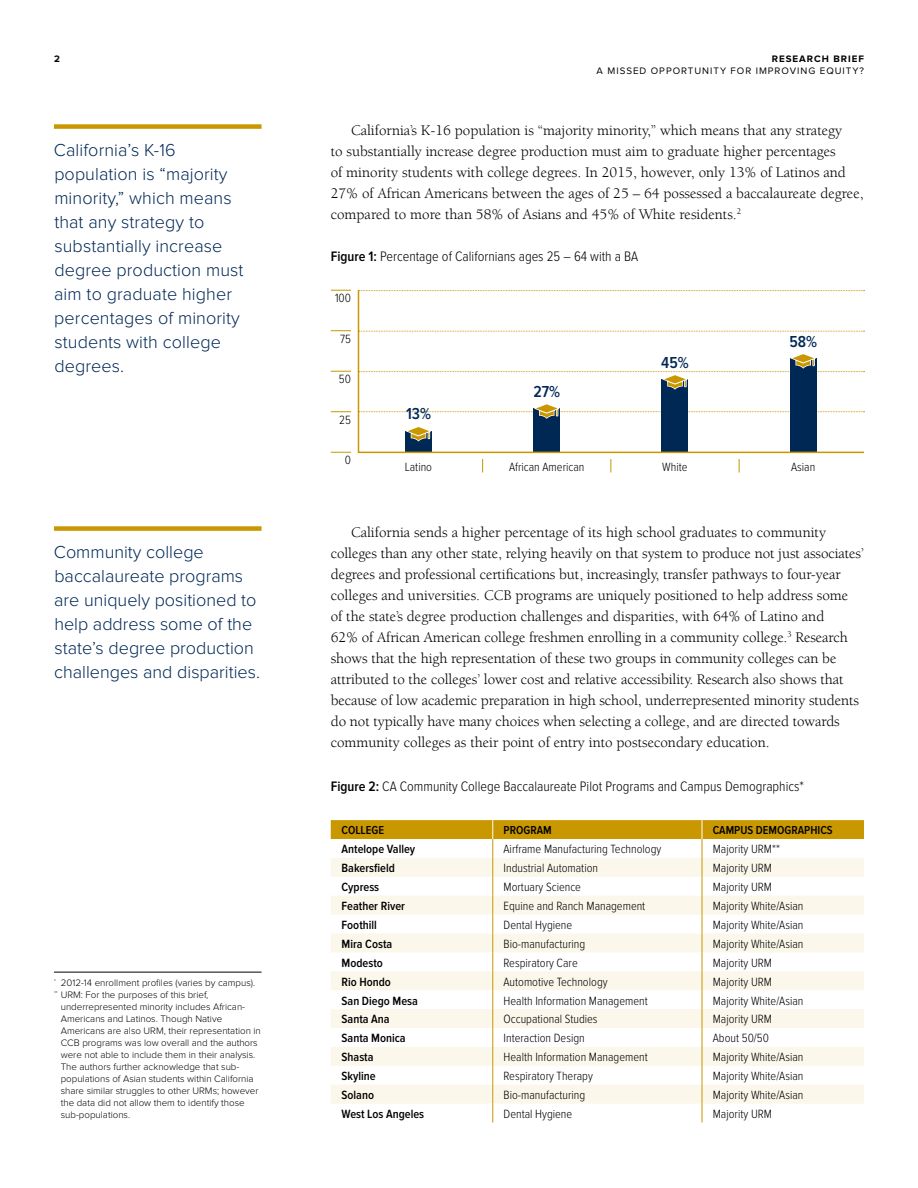
<style>
.page{position:relative;width:918px;height:1188px;background:#fff}
.page>*{position:absolute;margin:0;border:0;box-sizing:border-box;transform-origin:0 0}
.t1{font:300 18px/24px "Proxima Nova";letter-spacing:.005em;color:#002855}
.t2{font:600 16.5px "Proxima Nova Cond";color:#002855}
.t3{font:15px/21px "Berkeley UC Davis";color:#000}
.t4{font:300 14.25px "Proxima Nova Cond";color:#000}
.t5{font:300 12.3px "Proxima Nova Cond";color:#000}
.t6{font:600 12.3px "Proxima Nova Cond";color:#000}
.t7{font:600 12px "Proxima Nova Cond";color:#000}
.t8{font:300 9.75px/12px "Proxima Nova";color:#000}
.t9{font:9.75px "Proxima Nova";letter-spacing:.1em;color:#000}
.t10{font:700 9.75px "Proxima Nova";letter-spacing:.1em;color:#000}
.s1{font-weight:600}
</style>
<div class="page">
<div style="left:54px;top:526px;width:208px;height:5px;background:#c99700"></div>
<div style="left:54px;top:124px;width:208px;height:5px;background:#c99700"></div>
<svg style="left:331px;top:290px;width:20px;height:1px"></svg>
<svg style="left:331px;top:330px;width:20px;height:1px"></svg>
<svg style="left:331px;top:371px;width:20px;height:1px"></svg>
<svg style="left:331px;top:411px;width:20px;height:1px"></svg>
<svg style="left:331px;top:452px;width:20px;height:1px"></svg>
<svg style="left:482px;top:459px;width:1px;height:13px"></svg>
<svg style="left:611px;top:459px;width:1px;height:13px"></svg>
<svg style="left:739px;top:459px;width:1px;height:13px"></svg>
<svg style="left:357px;top:290px;width:508px;height:164px"></svg>
<svg style="left:331px;top:820px;width:533px;height:303px"></svg>
<hr style="left:54px;top:972px;width:208px;height:1px;background:#000">
<p class="t10" style="left:54px;top:54px;width:7px">2</p>
<p class="t1" style="left:54px;top:139px;width:191px">California’s K-16 population is “majority minority,” which means that any strategy to substantially increase degree production must aim to graduate higher percentages of minority students with college degrees.</p>
<p class="t1" style="left:54px;top:541px;width:208px">Community college baccalaureate programs are uniquely positioned to help address some of the state’s degree production challenges and disparities.</p>
<p class="t8" style="left:54px;top:977px;width:203px"><sup>*</sup> 2012-14 enrollment profiles (varies by campus). <sup>**</sup> URM: For the purposes of this brief,</p>
<p class="t8" style="left:61px;top:1001px;width:202px">underrepresented minority includes African-Americans and Latinos. Though Native Americans are also URM, their representation in CCB programs was low overall and the authors were not able to include them in their analysis.<br>The authors further acknowledge that sub&shy;populations of Asian students within California share similar struggles to other URMs; however the data did not allow them to identify those sub-populations.</p>
<p class="t10" style="left:772px;top:54px;width:94px">RESEARCH BRIEF</p>
<p class="t9" style="left:597px;top:66px;width:269px">A MISSED OPPORTUNITY FOR IMPROVING EQUITY?</p>
<p class="t3" style="left:331px;top:120px;width:534px;text-indent:20px">California’s K-16 population is “majority minority,” which means that any strategy<br>to substantially increase degree production must aim to graduate higher percentages<br>of minority students with college degrees. In 2015, however, only 13% of Latinos and 27% of African Americans between the ages of 25 – 64 possessed a baccalaureate degree, compared to more than 58% of Asians and 45% of White residents.<sup>2</sup></p>
<p class="t4" style="left:331px;top:248px;width:309px"><span class="s1">Figure 1:</span> Percentage of Californians ages 25 – 64 with a BA</p>
<p class="t5" style="left:335px;top:291px;width:17px">100</p>
<p class="t5" style="left:340px;top:332px;width:12px">75</p>
<p class="t5" style="left:339px;top:372px;width:14px">50</p>
<p class="t5" style="left:339px;top:413px;width:13px">25</p>
<p class="t5" style="left:345px;top:453px;width:8px">0</p>
<p class="t2" style="left:406px;top:405px;width:26px">13%</p>
<p class="t5" style="left:405px;top:460px;width:29px">Latino</p>
<p class="t2" style="left:533px;top:382px;width:28px">27%</p>
<p class="t5" style="left:509px;top:460px;width:77px">African American</p>
<p class="t2" style="left:661px;top:353px;width:29px">45%</p>
<p class="t5" style="left:662px;top:460px;width:27px">White</p>
<p class="t2" style="left:789px;top:333px;width:29px">58%</p>
<p class="t5" style="left:791px;top:460px;width:26px">Asian</p>
<p class="t3" style="left:331px;top:522px;width:535px;text-indent:20px">California sends a higher percentage of its high school graduates to community colleges than any other state, relying heavily on that system to produce not just associates’ degrees and professional certifications but, increasingly, transfer pathways to four-year colleges and universities. CCB programs are uniquely positioned to help address some<br>of the state’s degree production challenges and disparities, with 64% of Latino and<br>62% of African American college freshmen enrolling in a community college.<sup>3</sup> Research shows that the high representation of these two groups in community colleges can be attributed to the colleges’ lower cost and relative accessibility. Research also shows that because of low academic preparation in high school, underrepresented minority students do not typically have many choices when selecting a college, and are directed towards community colleges as their point of entry into postsecondary education.</p>
<p class="t4" style="left:331px;top:778px;width:475px"><span class="s1">Figure 2:</span> CA Community College Baccalaureate Pilot Programs and Campus Demographics*</p>
<p class="t7" style="left:342px;top:824px;width:44px">COLLEGE</p>
<p class="t7" style="left:504px;top:824px;width:50px">PROGRAM</p>
<p class="t7" style="left:713px;top:824px;width:121px">CAMPUS DEMOGRAPHICS</p>
<p class="t6" style="left:342px;top:842px;width:75px">Antelope Valley</p>
<p class="t5" style="left:504px;top:842px;width:159px">Airframe Manufacturing Technology</p>
<p class="t5" style="left:713px;top:842px;width:69px">Majority URM**</p>
<p class="t6" style="left:342px;top:861px;width:55px">Bakersfield</p>
<p class="t5" style="left:504px;top:861px;width:96px">Industrial Automation</p>
<p class="t5" style="left:713px;top:861px;width:61px">Majority URM</p>
<p class="t6" style="left:342px;top:880px;width:39px">Cypress</p>
<p class="t5" style="left:504px;top:880px;width:79px">Mortuary Science</p>
<p class="t5" style="left:713px;top:880px;width:61px">Majority URM</p>
<p class="t6" style="left:342px;top:899px;width:65px">Feather River</p>
<p class="t5" style="left:504px;top:899px;width:143px">Equine and Ranch Management</p>
<p class="t5" style="left:713px;top:899px;width:92px">Majority White/Asian</p>
<p class="t6" style="left:342px;top:918px;width:37px">Foothill</p>
<p class="t5" style="left:504px;top:918px;width:70px">Dental Hygiene</p>
<p class="t5" style="left:713px;top:918px;width:92px">Majority White/Asian</p>
<p class="t6" style="left:342px;top:937px;width:52px">Mira Costa</p>
<p class="t5" style="left:504px;top:937px;width:83px">Bio-manufacturing</p>
<p class="t5" style="left:713px;top:937px;width:92px">Majority White/Asian</p>
<p class="t6" style="left:342px;top:956px;width:43px">Modesto</p>
<p class="t5" style="left:504px;top:956px;width:76px">Respiratory Care</p>
<p class="t5" style="left:713px;top:956px;width:61px">Majority URM</p>
<p class="t6" style="left:342px;top:975px;width:51px">Rio Hondo</p>
<p class="t5" style="left:504px;top:975px;width:106px">Automotive Technology</p>
<p class="t5" style="left:713px;top:975px;width:61px">Majority URM</p>
<p class="t6" style="left:342px;top:994px;width:78px">San Diego Mesa</p>
<p class="t5" style="left:504px;top:994px;width:146px">Health Information Management</p>
<p class="t5" style="left:713px;top:994px;width:92px">Majority White/Asian</p>
<p class="t6" style="left:342px;top:1013px;width:50px">Santa Ana</p>
<p class="t5" style="left:504px;top:1012px;width:96px">Occupational Studies</p>
<p class="t5" style="left:713px;top:1012px;width:61px">Majority URM</p>
<p class="t6" style="left:342px;top:1031px;width:66px">Santa Monica</p>
<p class="t5" style="left:504px;top:1031px;width:83px">Interaction Design</p>
<p class="t5" style="left:713px;top:1031px;width:58px">About 50/50</p>
<p class="t6" style="left:342px;top:1050px;width:34px">Shasta</p>
<p class="t5" style="left:504px;top:1050px;width:146px">Health Information Management</p>
<p class="t5" style="left:713px;top:1050px;width:92px">Majority White/Asian</p>
<p class="t6" style="left:342px;top:1069px;width:36px">Skyline</p>
<p class="t5" style="left:504px;top:1069px;width:91px">Respiratory Therapy</p>
<p class="t5" style="left:713px;top:1069px;width:92px">Majority White/Asian</p>
<p class="t6" style="left:342px;top:1088px;width:34px">Solano</p>
<p class="t5" style="left:504px;top:1088px;width:83px">Bio-manufacturing</p>
<p class="t5" style="left:713px;top:1088px;width:92px">Majority White/Asian</p>
<p class="t6" style="left:342px;top:1107px;width:84px">West Los Angeles</p>
<p class="t5" style="left:504px;top:1107px;width:70px">Dental Hygiene</p>
<p class="t5" style="left:713px;top:1107px;width:61px">Majority URM</p>
</div>
